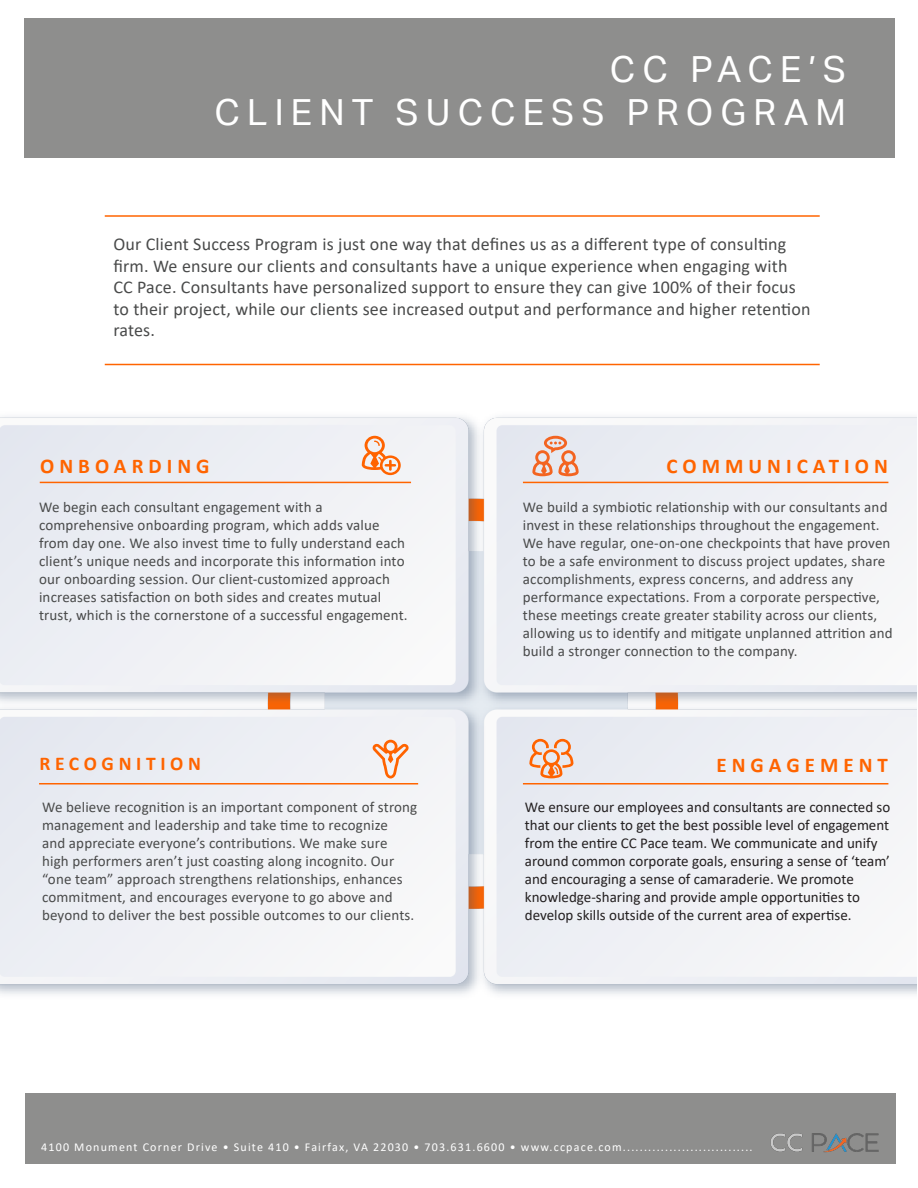
<style>
.page{position:relative;width:918px;height:1188px;background:#fff}
.page>*{position:absolute;margin:0;border:0;box-sizing:border-box;transform-origin:0 0}
.t1{font:36px "Aktiv Grotesk";letter-spacing:.2em;color:#fff}
.t2{font:700 21px "Calibri";letter-spacing:.24em;color:#ff6400}
.t3{font:700 19.5px "Calibri";letter-spacing:.24em;color:#ff6400}
.t4{font:18px/21.6px "Calibri";letter-spacing:.01em;color:#494a4a}
.t5{font:15px/18px "Calibri";letter-spacing:.01em;color:#494a4a}
.t6{font:15px/18px "Calibri";color:#231f20}
.t7{font:12px "Calibri";letter-spacing:.1em;color:#fff}
</style>
<div class="page">
<img style="left:0;top:417px;width:917px;height:577px">
<div style="left:25px;top:1094px;width:870px;height:70px;background:#8e8e8d"></div>
<div style="left:24px;top:18px;width:870px;height:140px;background:#8e8e8d"></div>
<hr style="left:105px;top:215px;width:715px;height:2px;background:#ff6400">
<hr style="left:105px;top:364px;width:715px;height:1px;background:#ff6400">
<hr style="left:40px;top:482px;width:371px;height:1px;background:#ff6400">
<hr style="left:523px;top:482px;width:365px;height:1px;background:#ff6400">
<hr style="left:523px;top:783px;width:365px;height:1px;background:#ff6400">
<hr style="left:39px;top:783px;width:379px;height:1px;background:#ff6400">
<svg style="left:532px;top:436px;width:47px;height:40px;background:#eab9a6"></svg>
<svg style="left:529px;top:739px;width:44px;height:39px;background:#eeba9c"></svg>
<svg style="left:362px;top:436px;width:39px;height:39px"></svg>
<svg style="left:372px;top:740px;width:37px;height:38px"></svg>
<img style="left:771px;top:1133px;width:108px;height:20px">
<p class="t1" style="left:610px;top:48px;width:238px">CC PACE’S</p>
<p class="t1" style="left:214px;top:91px;width:633px">CLIENT SUCCESS PROGRAM</p>
<p class="t4" style="left:113px;top:233px;width:699px">Our Client Success Program is just one way that defines us as a different type of consulting firm. We ensure our clients and consultants have a unique experience when engaging with CC Pace. Consultants have personalized support to ensure they can give 100% of their focus to their project, while our clients see increased output and performance and higher retention rates.</p>
<p class="t2" style="left:40px;top:451px;width:171px">ONBOARDING</p>
<p class="t2" style="left:667px;top:451px;width:223px">COMMUNICATION</p>
<p class="t5" style="left:39px;top:498px;width:370px">We begin each consultant engagement with a comprehensive onboarding program, which adds value from day one. We also invest time to fully understand each client’s unique needs and incorporate this information into our onboarding session. Our client-customized approach increases satisfaction on both sides and creates mutual trust, which is the cornerstone of a successful engagement.</p>
<p class="t5" style="left:523px;top:498px;width:371px">We build a symbiotic relationship with our consultants and invest in these relationships throughout the engagement.<br>We have regular, one-on-one checkpoints that have proven to be a safe environment to discuss project updates, share accomplishments, express concerns, and address any performance expectations. From a corporate perspective, these meetings create greater stability across our clients, allowing us to identify and mitigate unplanned attrition and build a stronger connection to the company.</p>
<p class="t3" style="left:39px;top:750px;width:163px">RECOGNITION</p>
<p class="t2" style="left:716px;top:750px;width:173px">ENGAGEMENT</p>
<p class="t5" style="left:42px;top:797px;width:377px">We believe recognition is an important component of strong management and leadership and take time to recognize<br>and appreciate everyone’s contributions. We make sure high performers aren’t just coasting along incognito. Our “one team” approach strengthens relationships, enhances commitment, and encourages everyone to go above and beyond to deliver the best possible outcomes to our clients.</p>
<p class="t6" style="left:525px;top:798px;width:367px">We ensure our employees and consultants are connected so that our clients to get the best possible level of engagement from the entire CC Pace team. We communicate and unify around common corporate goals, ensuring a sense of ‘team’ and encouraging a sense of camaraderie. We promote knowledge-sharing and provide ample opportunities to develop skills outside of the current area of expertise.</p>
<p class="t7" style="left:41px;top:1139px;width:713px">4100 Monument Corner Drive • Suite 410 • Fairfax, VA 22030 • 703.631.6600 • www.ccpace.com...............................</p>
</div>
